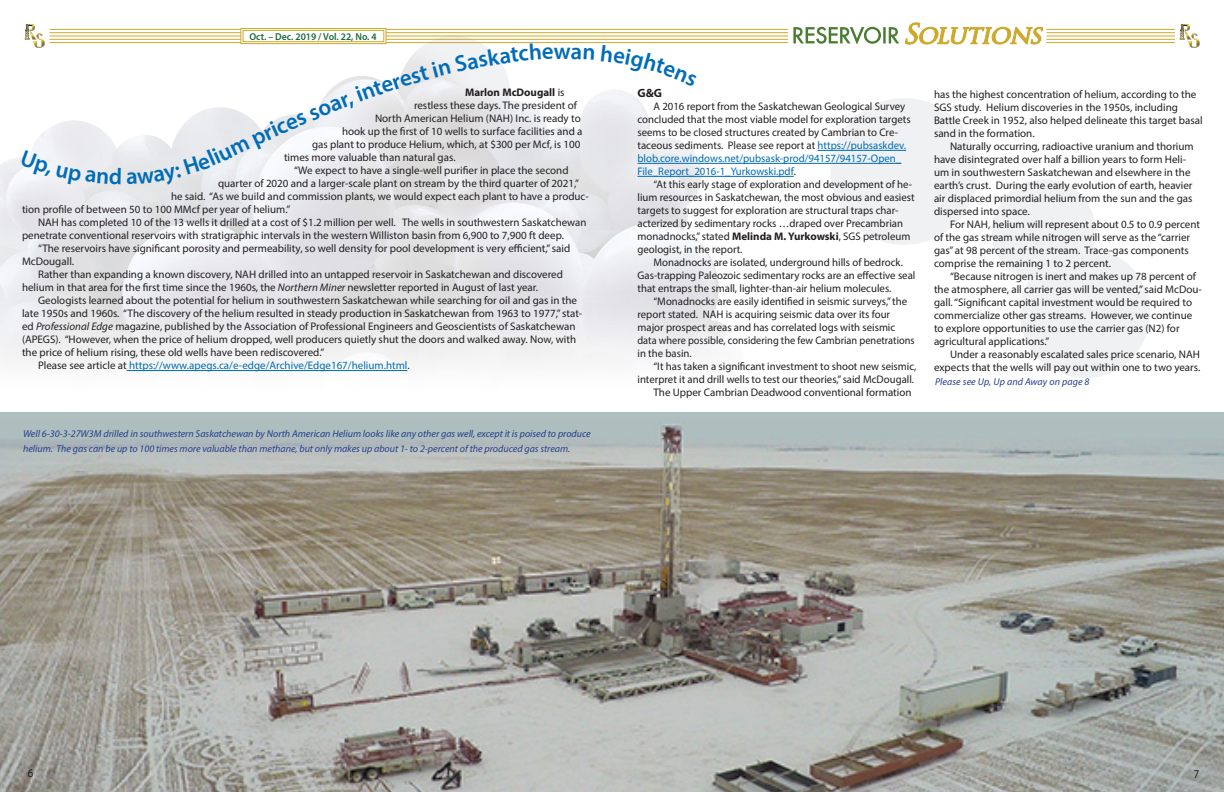
<style>
.page{position:relative;width:1224px;height:792px;background:#fff}
.page>*{position:absolute;margin:0;border:0;box-sizing:border-box;transform-origin:0 0}
.t1{font:600 23px "Myriad Pro";color:#006cb7}
.t2{font:700 12px "Myriad Pro";color:#231f20}
.t3{font:12px "Myriad Pro";color:#231f20;scale:.9 1}
.t4{font:11px/13px "Myriad Pro";color:#231f20}
.t5{font:11px "Myriad Pro";color:#006cb7}
.t6{font:700 11px "Myriad Pro";color:#231f20}
.t7{font:italic 10px/15px "Myriad Pro";color:#253f8e}
.t8{font:600 10px "Myriad Pro";color:#166938}
.s1{font-weight:400}
.s2{font-style:italic}
.s3{color:#231f20}
.s4{color:#006cb7}
.s5{font-weight:700}
</style>
<div class="page">
<svg style="left:992px;top:179px;width:158px;height:199px"></svg>
<svg style="left:830px;top:98px;width:147px;height:147px"></svg>
<img style="left:0;top:413px;width:1224px;height:379px">
<hr style="left:127px;top:370px;width:280px;height:1px;background:#006cb7">
<hr style="left:818px;top:150px;width:88px;height:1px;background:#006cb7">
<hr style="left:638px;top:163px;width:263px;height:1px;background:#006cb7">
<hr style="left:638px;top:176px;width:156px;height:1px;background:#006cb7">
<hr style="left:49px;top:42px;width:739px;height:1px;background:#cda92a">
<hr style="left:49px;top:39px;width:739px;height:1px;background:#cda92a">
<hr style="left:49px;top:36px;width:739px;height:1px;background:#cda92a">
<hr style="left:49px;top:32px;width:739px;height:1px;background:#cda92a">
<hr style="left:49px;top:29px;width:739px;height:1px;background:#cda92a">
<hr style="left:1046px;top:42px;width:129px;height:1px;background:#cda92a">
<hr style="left:1046px;top:39px;width:129px;height:1px;background:#cda92a">
<hr style="left:1046px;top:36px;width:129px;height:1px;background:#cda92a">
<hr style="left:1046px;top:32px;width:129px;height:1px;background:#cda92a">
<hr style="left:1046px;top:29px;width:129px;height:1px;background:#cda92a">
<svg style="left:1180px;top:24px;width:20px;height:24px"></svg>
<svg style="left:905px;top:23px;width:138px;height:22px"></svg>
<svg style="left:793px;top:27px;width:106px;height:18px"></svg>
<svg style="left:25px;top:24px;width:20px;height:24px"></svg>
<div style="left:240px;top:28px;width:146px;height:16px;background:#fff;border:1px solid #cda92a"></div>
<div style="left:243px;top:30px;width:141px;height:12px;border:1px solid #cda92a"></div>
<svg style="left:20px;top:150px;width:30px;height:27px"></svg>
<svg style="left:56px;top:165px;width:65px;height:20px"></svg>
<div style="left:127px;top:150px;width:89px;height:35px;background:#e6e7eb"></div>
<svg style="left:296px;top:43px;width:257px;height:83px"></svg>
<p class="t8" style="left:249px;top:30px;width:129px">Oct. – Dec. 2019 / Vol. 22, No. 4</p>
<h1 class="t1" style="left:554px;top:37px;width:19px">w</h1>
<p class="t6" style="left:465px;top:86px;width:101px">Marlon McDougall <span class="s1">is</span></p>
<p class="t4" style="left:414px;top:99px;width:165px">restless these days. The president of</p>
<p class="t4" style="left:375px;top:112px;width:207px">North American Helium (NAH) Inc. is ready to</p>
<p class="t4" style="left:342px;top:125px;width:242px">hook up the first of 10 wells to surface facilities and a</p>
<p class="t4" style="left:312px;top:138px;width:270px">gas plant to produce Helium, which, at $300 per Mcf, is 100</p>
<p class="t4" style="left:284px;top:151px;width:173px">times more valuable than natural gas.</p>
<p class="t4" style="left:294px;top:164px;width:276px">“We expect to have a single-well purifier in place the second</p>
<p class="t4" style="left:218px;top:177px;width:363px">quarter of 2020 and a larger-scale plant on stream by the third quarter of 2021,”</p>
<p class="t4" style="left:171px;top:190px;width:420px">he said. “As we build and commission plants, we would expect each plant to have a produc-</p>
<p class="t4" style="left:22px;top:203px;width:270px">tion profile of between 50 to 100 MMcf per year of helium.”</p>
<p class="t4" style="left:22px;top:216px;width:566px;text-indent:16px">NAH has completed 10 of the 13 wells it drilled at a cost of $1.2 million per well. The wells in southwestern Saskatchewan penetrate conventional reservoirs with stratigraphic intervals in the western Williston basin from 6,900 to 7,900 ft deep.</p>
<p class="t4" style="left:22px;top:242px;width:550px;text-indent:16px">“The reservoirs have significant porosity and permeability, so well density for pool development is very efficient,” said<br>McDougall.</p>
<p class="t4" style="left:38px;top:268px;width:527px">Rather than expanding a known discovery, NAH drilled into an untapped reservoir in Saskatchewan and discovered</p>
<p class="t4" style="left:22px;top:281px;width:518px">helium in that area for the first time since the 1960s, the <span class="s2">Northern Miner</span> newsletter reported in August of last year.</p>
<p class="t4" style="left:22px;top:294px;width:562px;text-indent:16px">Geologists learned about the potential for helium in southwestern Saskatchewan while searching for oil and gas in the late 1950s and 1960s. “The discovery of the helium resulted in steady production in Saskatchewan from 1963 to 1977,” stat&shy;ed <span class="s2">Professional Edge</span> magazine, published by the Association of Professional Engineers and Geoscientists of Saskatchewan (APEGS). “However, when the price of helium dropped, well producers quietly shut the doors and walked away. Now, with the price of helium rising, these old wells have been rediscovered.”</p>
<p class="t5" style="left:38px;top:359px;width:373px"><span class="s3">Please see article at</span> https://www.apegs.ca/e-edge/Archive/Edge167/helium.html<span class="s3">.</span></p>
<h1 class="t1" style="left:258px;top:120px;width:37px;rotate:-24deg">rice</h1>
<h1 class="t1" style="left:208px;top:144px;width:57px;rotate:-25deg">ium p</h1>
<p class="t7" style="left:23px;top:426px;width:569px">Well 6-30-3-27W3M drilled in southwestern Saskatchewan by North American Helium looks like any other gas well, except it is poised to produce helium. The gas can be up to 100 times more valuable than methane, but only makes up about 1- to 2-percent of the produced gas stream.</p>
<p class="t2" style="left:638px;top:85px;width:26px">G&amp;G</p>
<p class="t4" style="left:638px;top:100px;width:275px;text-indent:16px">A 2016 report from the Saskatchewan Geological Survey concluded that the most viable model for exploration targets seems to be closed structures created by Cambrian to Cre&shy;taceous sediments. Please see report at <span class="s4">https://pubsaskdev. blob.core.windows.net/pubsask-prod/94157/94157-Open_ File_Report_2016-1_Yurkowski.pdf</span>.</p>
<p class="t4" style="left:638px;top:178px;width:279px;text-indent:16px">“At this early stage of exploration and development of he&shy;lium resources in Saskatchewan, the most obvious and easiest targets to suggest for exploration are structural traps char&shy;acterized by sedimentary rocks …draped over Precambrian monadnocks,” stated <span class="s5">Melinda M. Yurkowski</span>, SGS petroleum geologist, in the report.</p>
<p class="t4" style="left:638px;top:256px;width:279px;text-indent:16px">Monadnocks are isolated, underground hills of bedrock.<br>Gas-trapping Paleozoic sedimentary rocks are an effective seal that entraps the small, lighter-than-air helium molecules.</p>
<p class="t4" style="left:638px;top:295px;width:271px;text-indent:16px">“Monadnocks are easily identified in seismic surveys,” the report stated. NAH is acquiring seismic data over its four</p>
<p class="t4" style="left:638px;top:321px;width:279px">major prospect areas and has correlated logs with seismic data where possible, considering the few Cambrian penetrations in the basin.</p>
<p class="t4" style="left:638px;top:360px;width:280px;text-align:right">“It has taken a significant investment to shoot new seismic, interpret it and drill wells to test our theories,” said McDougall.</p>
<p class="t4" style="left:654px;top:386px;width:260px">The Upper Cambrian Deadwood conventional formation</p>
<p class="t4" style="left:934px;top:87px;width:270px">has the highest concentration of helium, according to the SGS study. Helium discoveries in the 1950s, including Battle Creek in 1952, also helped delineate this target basal sand in the formation.</p>
<p class="t4" style="left:934px;top:139px;width:261px;text-indent:16px">Naturally occurring, radioactive uranium and thorium have disintegrated over half a billion years to form Heli&shy;um in southwestern Saskatchewan and elsewhere in the earth’s crust. During the early evolution of earth, heavier air displaced primordial helium from the sun and the gas dispersed into space.</p>
<p class="t4" style="left:934px;top:217px;width:268px;text-indent:16px">For NAH, helium will represent about 0.5 to 0.9 percent of the gas stream while nitrogen will serve as the “carrier gas” at 98 percent of the stream. Trace-gas components comprise the remaining 1 to 2 percent.</p>
<p class="t4" style="left:934px;top:269px;width:269px;text-indent:16px">“Because nitrogen is inert and makes up 78 percent of the atmosphere, all carrier gas will be vented,” said McDou&shy;gall. “Significant capital investment would be required to commercialize other gas streams. However, we continue to explore opportunities to use the carrier gas (N2) for agricultural applications.”</p>
<p class="t4" style="left:934px;top:347px;width:268px;text-align:right">Under a reasonably escalated sales price scenario, NAH expects that the wells will pay out within one to two years.</p>
<p class="t7" style="left:935px;top:374px;width:156px">Please see Up, Up and Away on page 8</p>
<p class="t3" style="left:28px;top:766px;width:8px">6</p>
<p class="t3" style="left:1194px;top:766px;width:8px">7</p>
</div>
